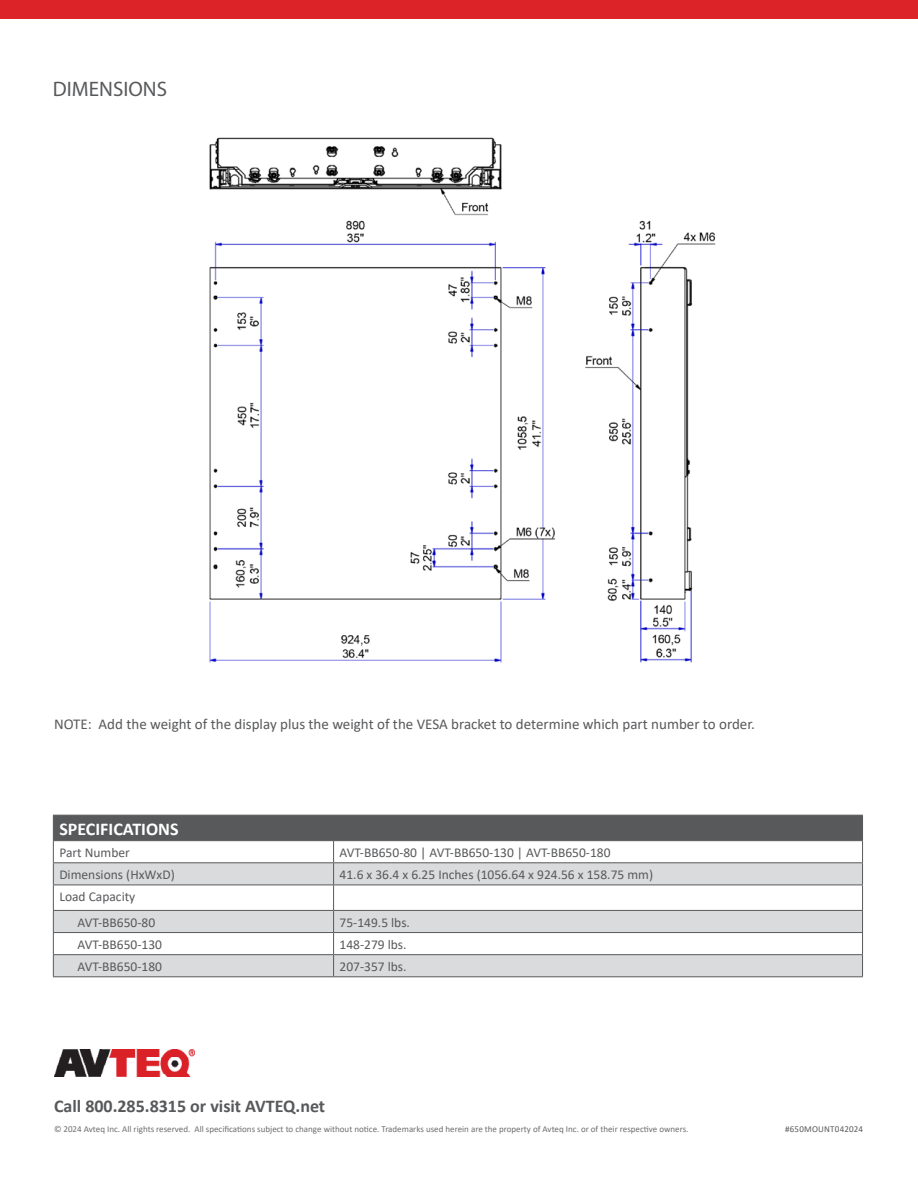
<style>
.page{position:relative;width:918px;height:1188px;background:#fff}
.page>*{position:absolute;margin:0;border:0;box-sizing:border-box;transform-origin:0 0}
.t1{font:21px "Myriad Pro";color:#58595b}
.t2{font:700 18px "Calibri";color:#58595b}
.t3{font:700 18px "Calibri";color:#fff}
.t4{font:15px "Calibri";color:#58595b}
.t5{font:13.5px/25.5px "Calibri";color:#58595b}
.t6{font:9px "Calibri";color:#6d6e71}
.t7{font:9px "Calibri";letter-spacing:.02em;color:#58595b}
</style>
<div class="page">
<img style="left:54px;top:1050px;width:140px;height:26px">
<div style="left:0;top:0;width:918px;height:19px;background:#db2328"></div>
<hr style="left:53px;top:976px;width:281px;height:1px;background:#58595b">
<hr style="left:334px;top:976px;width:529px;height:1px;background:#58595b">
<svg style="left:53px;top:815px;width:810px;height:161px"></svg>
<hr style="left:53px;top:840px;width:281px;height:1px;background:#58595b">
<hr style="left:334px;top:840px;width:529px;height:1px;background:#58595b">
<img style="left:209px;top:137px;width:507px;height:526px">
<h1 class="t1" style="left:53px;top:76px;width:116px">DIMENSIONS</h1>
<p class="t4" style="left:54px;top:713px;width:702px">NOTE: Add the weight of the display plus the weight of the VESA bracket to determine which part number to order.</p>
<h2 class="t3" style="left:59px;top:816px;width:121px">SPECIFICATIONS</h2>
<p class="t5" style="left:59px;top:839px;width:72px">Part Number</p>
<p class="t5" style="left:340px;top:839px;width:273px">AVT-BB650-80 | AVT-BB650-130 | AVT-BB650-180</p>
<p class="t5" style="left:59px;top:861px;width:117px">Dimensions (HxWxD)</p>
<p class="t5" style="left:340px;top:861px;width:315px">41.6 x 36.4 x 6.25 Inches (1056.64 x 924.56 x 158.75 mm)</p>
<p class="t5" style="left:78px;top:883px;width:79px;text-indent:-18px">Load Capacity<br>AVT-BB650-80</p>
<p class="t5" style="left:340px;top:909px;width:72px">75-149.5 lbs.</p>
<p class="t5" style="left:78px;top:931px;width:86px">AVT-BB650-130</p>
<p class="t5" style="left:340px;top:931px;width:69px">148-279 lbs.</p>
<p class="t5" style="left:78px;top:953px;width:86px">AVT-BB650-180</p>
<p class="t5" style="left:340px;top:953px;width:69px">207-357 lbs.</p>
<h2 class="t2" style="left:54px;top:1093px;width:273px">Call 800.285.8315 or visit AVTEQ.net</h2>
<p class="t6" style="left:54px;top:1123px;width:636px">© 2024 Avteq Inc. All rights reserved. All specifications subject to change without notice. Trademarks used herein are the property of Avteq Inc. or of their respective owners.</p>
<p class="t7" style="left:785px;top:1123px;width:79px">#650MOUNT042024</p>
</div>
